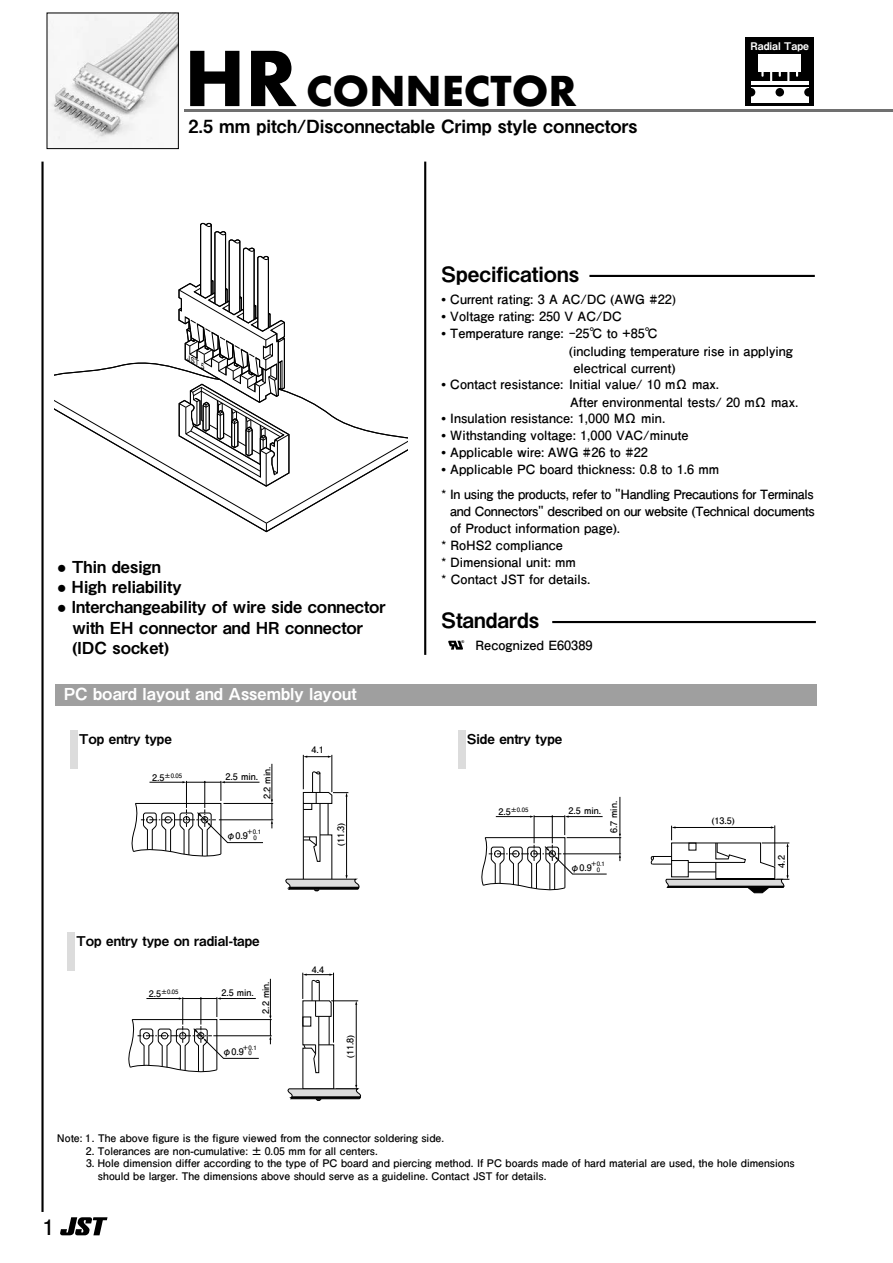
<style>
.page{position:relative;width:893px;height:1263px;background:#fff}
.page>*{position:absolute;margin:0;border:0;box-sizing:border-box;transform-origin:0 0}
.t1{font:700 45.15px "Futura PT";color:#000}
.t2{font:700 21.3px "Futo Go B101 Pr 6 N";color:#000}
.t3{font:21px "Midashi Go Pr 6 N MB31";color:#000}
.t4{font:18.15px "Midashi Go Pr 6 N MB31";color:#000}
.t5{font:16.5px/20.4px "Midashi Go Pr 6 N MB31";color:#000}
.t6{font:16.5px "Midashi Go Pr 6 N MB31";color:#fff}
.t7{font:13.5px "Midashi Go Pr 6 N MB31";color:#000}
.t8{font:700 12.75px/17.2px "Futo Go B101 Pr 6 N";color:#000}
.t9{font:700 12.75px/24.8px "Futo Go B101 Pr 6 N";letter-spacing:-.025em;color:#000}
.t10{font:700 10.5px/12.8px "Futo Go B101 Pr 6 N";color:#000}
.t11{font:10.5px "Midashi Go Pr 6 N MB31";color:#fff}
.t12{font:700 9.15px "Futo Go B101 Pr 6 N";color:#000}
.t13{font:700 9px "Futo Go B101 Pr 6 N";color:#000}
.t14{font:italic 700 6.9px "Futo Go B101 Pr 6 N";color:#000}
.t15{font:700 6px/5.2px "Futo Go B101 Pr 6 N";color:#000}
.t16{font:700 3.75px "Arial";color:#000}
.s1{font-size:82.8px}
.s2{font-family:"Arial";font-weight:700}
.s3{font-size:9.15px}
.s4{font-size:9px}
.s5{font-family:"Arial"}
</style>
<div class="page">
<hr style="left:184px;top:109px;width:709px;height:3px;background:#707070">
<div style="left:746px;top:38px;width:68px;height:68px;background:#000"></div>
<div style="left:758px;top:54px;width:43px;height:17px;background:#fff"></div>
<svg style="left:761px;top:71px;width:3px;height:6px"></svg>
<hr style="left:770px;top:66px;width:2px;height:21px;background:#fff">
<svg style="left:779px;top:71px;width:2px;height:6px"></svg>
<hr style="left:787px;top:66px;width:2px;height:21px;background:#fff">
<svg style="left:796px;top:71px;width:2px;height:6px"></svg>
<div style="left:751px;top:82px;width:57px;height:21px;background:#fff"></div>
<div style="left:775px;top:88px;width:9px;height:9px;background:#000;border-radius:50%"></div>
<hr style="left:751px;top:86px;width:57px;height:1px;background:#000">
<div style="left:747px;top:88px;width:8px;height:9px;background:#000;border-radius:50%"></div>
<div style="left:804px;top:88px;width:9px;height:9px;background:#000;border-radius:50%"></div>
<svg style="left:54px;top:222px;width:353px;height:310px"></svg>
<img style="left:50px;top:15px;width:127px;height:129px">
<div style="left:47px;top:13px;width:132px;height:136px;border:1px solid #000"></div>
<hr style="left:41px;top:162px;width:3px;height:1050px;background:#000">
<hr style="left:424px;top:162px;width:2px;height:493px;background:#000">
<hr style="left:563px;top:853px;width:58px;height:1px;background:#000">
<hr style="left:774px;top:825px;width:1px;height:41px;background:#000">
<svg style="left:651px;top:826px;width:138px;height:67px"></svg>
<hr style="left:567px;top:837px;width:54px;height:1px;background:#000">
<hr style="left:620px;top:797px;width:1px;height:37px;background:#000">
<svg style="left:619px;top:834px;width:2px;height:27px"></svg>
<svg style="left:481px;top:815px;width:126px;height:76px"></svg>
<hr style="left:223px;top:803px;width:50px;height:1px;background:#000">
<hr style="left:219px;top:819px;width:54px;height:1px;background:#000">
<hr style="left:272px;top:764px;width:1px;height:36px;background:#000">
<svg style="left:271px;top:799px;width:2px;height:29px"></svg>
<hr style="left:332px;top:755px;width:1px;height:37px;background:#000">
<hr style="left:303px;top:755px;width:1px;height:34px;background:#000">
<svg style="left:303px;top:756px;width:29px;height:2px"></svg>
<svg style="left:285px;top:771px;width:75px;height:120px"></svg>
<svg style="left:131px;top:781px;width:132px;height:76px"></svg>
<svg style="left:287px;top:973px;width:75px;height:128px"></svg>
<hr style="left:219px;top:1019px;width:53px;height:1px;background:#000">
<hr style="left:213px;top:1035px;width:59px;height:1px;background:#000">
<hr style="left:270px;top:979px;width:1px;height:37px;background:#000">
<svg style="left:269px;top:1016px;width:2px;height:28px"></svg>
<svg style="left:128px;top:997px;width:131px;height:76px"></svg>
<div style="left:70px;top:730px;width:8px;height:38px;background:#dcdcdc"></div>
<div style="left:67px;top:933px;width:8px;height:38px;background:#dcdcdc"></div>
<div style="left:459px;top:730px;width:7px;height:38px;background:#dcdcdc"></div>
<div style="left:55px;top:685px;width:761px;height:21px;background:#9f9f9f"></div>
<svg style="left:60px;top:1217px;width:48px;height:18px"></svg>
<hr style="left:589px;top:275px;width:226px;height:2px;background:#000">
<hr style="left:552px;top:621px;width:264px;height:2px;background:#000">
<svg style="left:448px;top:641px;width:15px;height:9px"></svg>
<h1 class="t1" style="left:188px;top:62px;width:394px"><span class="s1">HR</span> CONNECTOR</h1>
<h3 class="t4" style="left:192px;top:111px;width:450px">2.5 mm pitch/Disconnectable Crimp style connectors</h3>
<h3 class="t4" style="left:189px;top:111px;width:450px">2.5 mm pitch/Disconnectable Crimp style connectors</h3>
<p class="t11" style="left:751px;top:37px;width:60px">Radial Tape</p>
<p class="t11" style="left:754px;top:37px;width:60px">Radial Tape</p>
<p class="t14" style="left:191px;top:352px;width:21px;rotate:30deg">JST 5</p>
<p class="t5" style="left:57px;top:556px;width:106px"><span class="s2">●</span> Thin design</p>
<p class="t5" style="left:57px;top:576px;width:126px"><span class="s2">●</span> High reliability</p>
<p class="t5" style="left:72px;top:596px;width:315px;text-indent:-15px"><span class="s2">●</span> Interchangeability of wire side connector with EH connector and HR connector (IDC socket)</p>
<p class="t6" style="left:64px;top:681px;width:294px">PC board layout and Assembly layout</p>
<p class="t7" style="left:79px;top:728px;width:94px">Top entry type</p>
<p class="t12" style="left:260px;top:799px;width:34px;rotate:-90deg">2.2 min.</p>
<p class="t15" style="left:152px;top:772px;width:32px"><span class="s3">2.5</span>±0.05</p>
<p class="t12" style="left:226px;top:769px;width:34px">2.5 min.</p>
<p class="t12" style="left:226px;top:828px;width:23px">φ0.9</p>
<p class="t15" style="left:247px;top:829px;width:16px;text-align:center">＋0.1<br>0</p>
<p class="t7" style="left:76px;top:930px;width:185px">Top entry type on radial-tape</p>
<p class="t15" style="left:149px;top:989px;width:31px"><span class="s4">2.5</span>±0.05</p>
<p class="t13" style="left:221px;top:985px;width:34px">2.5 min.</p>
<p class="t13" style="left:259px;top:1014px;width:34px;rotate:-90deg">2.2 min.</p>
<p class="t13" style="left:222px;top:1044px;width:23px">φ0.9</p>
<p class="t15" style="left:243px;top:1045px;width:16px">＋0.1　0</p>
<p class="t12" style="left:311px;top:742px;width:14px">4.1</p>
<p class="t12" style="left:333px;top:846px;width:25px;rotate:-90deg">(11.3)</p>
<p class="t13" style="left:312px;top:962px;width:14px">4.4</p>
<p class="t13" style="left:343px;top:1058px;width:25px;rotate:-90deg">(11.8)</p>
<h3 class="t3" style="left:442px;top:257px;width:139px">Specifications</h3>
<p class="t8" style="left:442px;top:290px;width:236px"><span class="s5">•</span> Current rating: 3 A AC/DC (AWG #22)</p>
<p class="t8" style="left:442px;top:307px;width:182px"><span class="s5">•</span> Voltage rating: 250 V AC/DC</p>
<p class="t8" style="left:442px;top:324px;width:218px"><span class="s5">•</span> Temperature range: -25℃ to +85℃</p>
<p class="t8" style="left:569px;top:342px;width:225px">(including temperature rise in applying</p>
<p class="t8" style="left:574px;top:359px;width:104px">electrical current)</p>
<p class="t8" style="left:570px;top:375px;width:230px;text-indent:-128px"><span class="s5">•</span> Contact resistance: Initial value/ 10 mΩ max.<br>After environmental tests/ 20 mΩ max.</p>
<p class="t8" style="left:442px;top:410px;width:225px"><span class="s5">•</span> Insulation resistance: 1,000 MΩ min.</p>
<p class="t8" style="left:442px;top:427px;width:249px"><span class="s5">•</span> Withstanding voltage: 1,000 VAC/minute</p>
<p class="t8" style="left:442px;top:444px;width:208px"><span class="s5">•</span> Applicable wire: AWG #26 to #22</p>
<p class="t9" style="left:442px;top:457px;width:374px"><span class="s5">•</span> Applicable PC board thickness: 0.8 to 1.6 mm<br>* In using the products, refer to "Handling Precautions for Terminals</p>
<p class="t9" style="left:450px;top:499px;width:366px">and Connectors" described on our website (Technical documents</p>
<p class="t8" style="left:450px;top:519px;width:172px">of Product information page).</p>
<p class="t8" style="left:442px;top:536px;width:123px">* RoHS2 compliance</p>
<p class="t8" style="left:442px;top:553px;width:136px">* Dimensional unit: mm</p>
<p class="t8" style="left:442px;top:570px;width:150px">* Contact JST for details.</p>
<h3 class="t3" style="left:442px;top:603px;width:99px">Standards</h3>
<p class="t8" style="left:476px;top:636px;width:118px">Recognized E60389</p>
<p class="t16" style="left:461px;top:639px;width:4px">®</p>
<p class="t7" style="left:467px;top:728px;width:97px">Side entry type</p>
<p class="t15" style="left:498px;top:807px;width:31px"><span class="s4">2.5</span>±0.05</p>
<p class="t13" style="left:569px;top:803px;width:34px">2.5 min.</p>
<p class="t13" style="left:607px;top:833px;width:34px;rotate:-90deg">6.7 min.</p>
<p class="t13" style="left:570px;top:860px;width:23px">φ0.9</p>
<p class="t15" style="left:591px;top:861px;width:16px">＋0.1　0</p>
<p class="t13" style="left:712px;top:813px;width:25px">(13.5)</p>
<p class="t13" style="left:774px;top:868px;width:14px;rotate:-90deg">4.2</p>
<p class="t10" style="left:57px;top:1131px;width:389px">Note: 1 . The above figure is the figure viewed from the connector soldering side.</p>
<p class="t10" style="left:86px;top:1144px;width:293px">2. Tolerances are non-cumulative: ± 0.05 mm for all centers.</p>
<p class="t10" style="left:98px;top:1157px;width:698px;text-indent:-12px">3. Hole dimension differ according to the type of PC board and piercing method. If PC boards made of hard material are used, the hole dimensions should be larger. The dimensions above should serve as a guideline. Contact JST for details.</p>
<h2 class="t2" style="left:43px;top:1210px;width:13px">1</h2>
</div>
